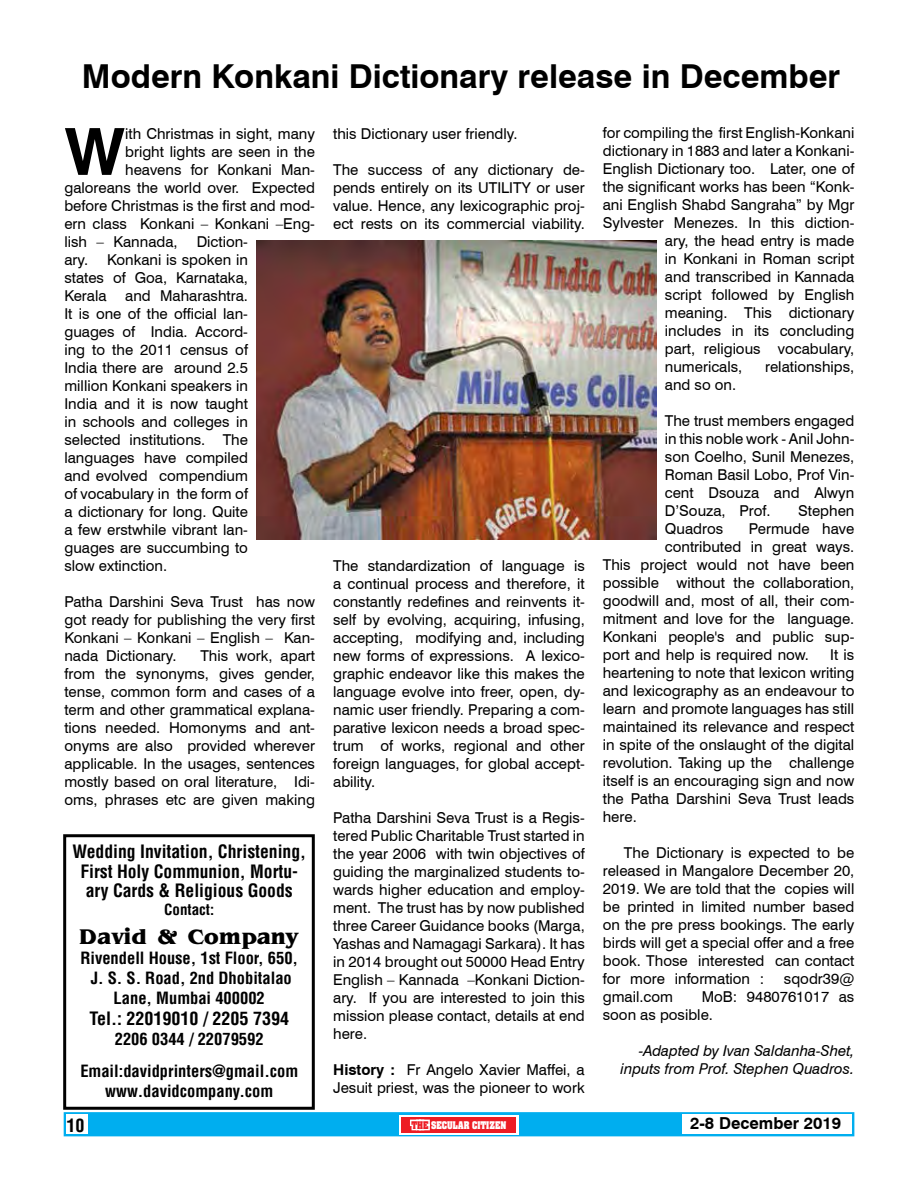
<style>
.page{position:relative;width:918px;height:1188px;background:#fff}
.page>*{position:absolute;margin:0;border:0;box-sizing:border-box;transform-origin:0 0}
.t1{font:700 65.1px "Swiss 721 BT";color:#000}
.t2{font:700 33px "Swiss 721 BT";color:#000}
.t3{font:700 24px "Benguiat";color:#000}
.t4{font:18px/19.8px "Switzerland Condensed";color:#000;text-align:center}
.t5{font:16.5px/19.8px "Switzerland Condensed";color:#000;text-align:center}
.t6{font:700 16.5px "Swiss 721 BT";color:#000}
.t7{font:15px/18px "Swiss 721 BT";color:#000;text-align:justify}
.t8{font:italic 15px/18px "Swiss 721 BT";color:#000;text-align:right}
.t9{font:15px "Switzerland Condensed";color:#000}
.t10{font:700 9px "Aardvark";color:#fff;scale:.85 1}
.s1{font-weight:700}
.s2{color:#ed1d24}
</style>
<div class="page">
<div style="left:64px;top:1112px;width:790px;height:24px;background:#00aeef;border:2px solid #00aeef"></div>
<div style="left:66px;top:1114px;width:21px;height:20px;background:#fff"></div>
<div style="left:399px;top:1115px;width:119px;height:20px;background:#fff"></div>
<div style="left:682px;top:1114px;width:170px;height:20px;background:#fff"></div>
<div style="left:401px;top:1117px;width:115px;height:16px;background:#ed1d24"></div>
<svg style="left:410px;top:1119px;width:20px;height:12px"></svg>
<img style="left:257px;top:240px;width:399px;height:300px">
<div style="left:63px;top:834px;width:252px;height:276px;border:3px solid #000"></div>
<h2 class="t2" style="left:82px;top:56px;width:760px">Modern Konkani Dictionary release in December</h2>
<h1 class="t1" style="left:64px;top:112px;width:61px">W</h1>
<p class="t7" style="left:125px;top:124px;width:191px">ith Christmas in sight, many</p>
<p class="t7" style="left:125px;top:142px;width:191px">bright lights are seen in the</p>
<p class="t7" style="left:125px;top:160px;width:191px">heavens for Konkani Man-</p>
<p class="t7" style="left:64px;top:178px;width:252px">galoreans the world over. Expected</p>
<p class="t7" style="left:64px;top:196px;width:252px">before Christmas is the first and mod-</p>
<p class="t7" style="left:64px;top:214px;width:252px">ern class Konkani – Konkani –Eng-</p>
<p class="t7" style="left:64px;top:232px;width:115px">lish – Kannada,</p>
<p class="t7" style="left:197px;top:232px;width:53px">Diction-</p>
<p class="t7" style="left:64px;top:250px;width:25px">ary.</p>
<p class="t7" style="left:64px;top:250px;width:185px;text-indent:43px">Konkani is spoken in states of Goa, Karnataka, Kerala and Maharashtra.<br>It is one of the official lan&shy;guages of India. Accord&shy;ing to the 2011 census of India there are around 2.5 million Konkani speakers in India and it is now taught in schools and colleges in selected institutions. The languages have compiled and evolved compendium of vocabulary in the form of a dictionary for long. Quite a few erstwhile vibrant lan&shy;guages are succumbing to slow extinction.</p>
<p class="t7" style="left:64px;top:592px;width:252px">Patha Darshini Seva Trust has now got ready for publishing the very first Konkani – Konkani – English – Kan&shy;nada Dictionary.</p>
<p class="t7" style="left:64px;top:646px;width:252px;text-indent:136px">This work, apart from the synonyms, gives gender, tense, common form and cases of a term and other grammatical explana&shy;tions needed. Homonyms and ant&shy;onyms are also provided wherever applicable. In the usages, sentences mostly based on oral literature, Idi&shy;oms, phrases etc are given making</p>
<p class="t4" style="left:72px;top:841px;width:235px">Wedding Invitation, Christening,<br>First Holy Communion, Mortu&shy;ary Cards &amp; Religious Goods</p>
<p class="t9" style="left:164px;top:901px;width:51px">Contact:</p>
<h3 class="t3" style="left:80px;top:926px;width:221px">David &amp; Company</h3>
<p class="t5" style="left:80px;top:948px;width:219px">Rivendell House, 1st Floor, 650,<br>J. S. S. Road, 2nd Dhobitalao<br>Lane, Mumbai 400002</p>
<p class="t4" style="left:89px;top:1009px;width:201px">Tel.: 22019010 / 2205 7394</p>
<p class="t5" style="left:80px;top:1023px;width:219px;line-height:32.4px">2206 0344 / 22079592<br>Email:davidprinters@gmail.com</p>
<p class="t5" style="left:105px;top:1081px;width:169px">www.davidcompany.com</p>
<p class="t7" style="left:333px;top:125px;width:186px">this Dictionary user friendly.</p>
<p class="t7" style="left:333px;top:161px;width:253px">The success of any dictionary de&shy;pends entirely on its UTILITY or user value. Hence, any lexicographic proj&shy;ect rests on its commercial viability.</p>
<p class="t7" style="left:333px;top:557px;width:253px">The standardization of language is a continual process and therefore, it constantly redefines and reinvents it&shy;self by evolving, acquiring, infusing, accepting, modifying and, including new forms of expressions. A lexico&shy;graphic endeavor like this makes the language evolve into freer, open, dy&shy;namic user friendly. Preparing a com&shy;parative lexicon needs a broad spec&shy;trum of works, regional and other foreign languages, for global accept&shy;ability.</p>
<p class="t7" style="left:333px;top:809px;width:253px">Patha Darshini Seva Trust is a Regis&shy;tered Public Charitable Trust started in the year 2006 with twin objectives of guiding the marginalized students to&shy;wards higher education and employ&shy;ment. The trust has by now published three Career Guidance books (Marga, Yashas and Namagagi Sarkara). It has in 2014 brought out 50000 Head Entry English – Kannada –Konkani Diction&shy;ary. If you are interested to join this mission please contact, details at end here.</p>
<p class="t7" style="left:333px;top:1061px;width:253px"><span class="s1">History :</span> Fr Angelo Xavier Maffei, a<br>Jesuit priest, was the pioneer to work</p>
<p class="t7" style="left:603px;top:124px;width:253px">for compiling the first English-Konkani</p>
<p class="t7" style="left:603px;top:142px;width:253px">dictionary in 1883 and later a Konkani-</p>
<p class="t7" style="left:603px;top:160px;width:253px">English Dictionary too. Later, one of</p>
<p class="t7" style="left:603px;top:178px;width:253px">the significant works has been “Konk-</p>
<p class="t7" style="left:603px;top:196px;width:253px">ani English Shabd Sangraha” by Mgr</p>
<p class="t7" style="left:603px;top:214px;width:253px">Sylvester Menezes. In this diction-</p>
<p class="t7" style="left:665px;top:232px;width:191px">ary, the head entry is made</p>
<p class="t7" style="left:665px;top:250px;width:191px">in Konkani in Roman script</p>
<p class="t7" style="left:665px;top:268px;width:191px">and transcribed in Kannada</p>
<p class="t7" style="left:665px;top:286px;width:191px">script followed by English</p>
<p class="t7" style="left:665px;top:304px;width:191px">meaning. This dictionary</p>
<p class="t7" style="left:665px;top:322px;width:191px">includes in its concluding</p>
<p class="t7" style="left:665px;top:340px;width:191px">part, religious vocabulary,</p>
<p class="t7" style="left:665px;top:358px;width:79px">numericals,</p>
<p class="t7" style="left:765px;top:358px;width:91px">relationships,</p>
<p class="t7" style="left:665px;top:376px;width:73px">and so on.</p>
<p class="t7" style="left:665px;top:412px;width:191px">The trust members engaged in this noble work - Anil John&shy;son Coelho, Sunil Menezes, Roman Basil Lobo, Prof Vin&shy;cent Dsouza and Alwyn D’Souza, Prof.</p>
<p class="t7" style="left:798px;top:502px;width:58px">Stephen</p>
<p class="t7" style="left:665px;top:520px;width:60px">Quadros</p>
<p class="t7" style="left:749px;top:520px;width:107px">Permude have</p>
<p class="t7" style="left:665px;top:538px;width:191px">contributed in great ways.</p>
<p class="t7" style="left:603px;top:556px;width:253px">This project would not have been</p>
<p class="t7" style="left:603px;top:574px;width:253px">possible without the collaboration,</p>
<p class="t7" style="left:603px;top:592px;width:253px">goodwill and, most of all, their com-</p>
<p class="t7" style="left:603px;top:610px;width:253px">mitment and love for the language.</p>
<p class="t7" style="left:603px;top:628px;width:253px">Konkani people's and public sup-</p>
<p class="t7" style="left:603px;top:646px;width:208px">port and help is required now.</p>
<p class="t7" style="left:603px;top:646px;width:253px;text-indent:227px">It is heartening to note that lexicon writing and lexicography as an endeavour to learn and promote languages has still maintained its relevance and respect in spite of the onslaught of the digital revolution. Taking up the challenge itself is an encouraging sign and now the Patha Darshini Seva Trust leads here.</p>
<p class="t7" style="left:603px;top:844px;width:253px;text-indent:21px">The Dictionary is expected to be released in Mangalore December 20, 2019. We are told that the copies will be printed in limited number based on the pre press bookings. The early birds will get a special offer and a free book. Those interested can contact for more information :</p>
<p class="t7" style="left:784px;top:970px;width:72px">sqodr39@</p>
<p class="t7" style="left:603px;top:988px;width:253px;text-indent:99px">MoB: 9480761017 as soon as posible.</p>
<p class="t8" style="left:621px;top:1042px;width:235px">-Adapted by Ivan Saldanha-Shet, inputs from Prof. Stephen Quadros.</p>
<p class="t7" style="left:603px;top:988px;width:72px">gmail.com</p>
<p class="t4" style="left:67px;top:1115px;width:19px">10</p>
<p class="t10" style="left:411px;top:1118px;width:113px"><span class="s2">THE</span> SECULAR CITIZEN</p>
<p class="t6" style="left:690px;top:1113px;width:153px">2-8 December 2019</p>
</div>
